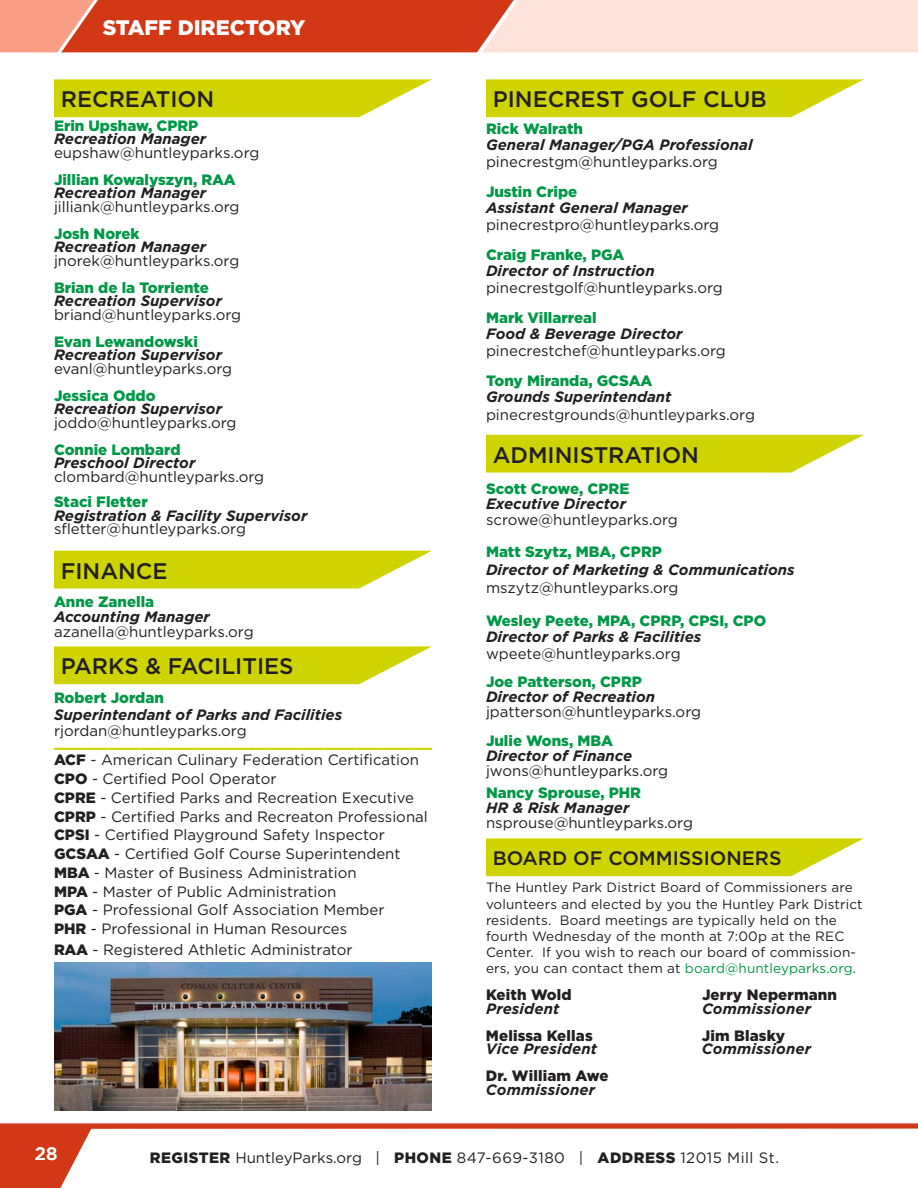
<style>
.page{position:relative;width:918px;height:1188px;background:#fff}
.page>*{position:absolute;margin:0;border:0;box-sizing:border-box;transform-origin:0 0}
.t1{font:500 22.5px "Gotham";color:#231f20}
.t2{font:900 21px "Gotham";color:#fff}
.t3{font:500 19.5px "Gotham";color:#231f20}
.t4{font:900 18px "Gotham";color:#cfd400}
.t5{font:500 18px "Gotham";color:#fff}
.t6{font:15px/18.8px "Gotham";color:#231f20}
.t7{font:italic 700 15px "Gotham";color:#231f20}
.t8{font:900 15px "Gotham";color:#009847}
.t9{font:900 15px "Gotham";letter-spacing:.01em;color:#231f20}
.t10{font:13.5px/16.2px "Gotham";letter-spacing:.01em;color:#231f20}
.s1{font-weight:900}
.s2{color:#009847}
</style>
<div class="page">
<svg style="left:0;top:1123px;width:918px;height:65px"></svg>
<svg style="left:0;top:0;width:918px;height:52px;background:#ea8f7a"></svg>
<svg style="left:486px;top:79px;width:378px;height:38px;background:#d3d81a"></svg>
<svg style="left:486px;top:435px;width:378px;height:38px;background:#d4d81a"></svg>
<svg style="left:486px;top:838px;width:378px;height:38px;background:#d3d81a"></svg>
<svg style="left:54px;top:79px;width:378px;height:38px;background:#d3d81a"></svg>
<svg style="left:54px;top:551px;width:378px;height:38px;background:#d4d81b"></svg>
<svg style="left:54px;top:646px;width:378px;height:38px;background:#d3d81a"></svg>
<img style="left:54px;top:962px;width:378px;height:148px">
<h2 class="t2" style="left:103px;top:13px;width:204px">STAFF DIRECTORY</h2>
<h1 class="t1" style="left:61px;top:85px;width:155px">RECREATION</h1>
<p class="t8" style="left:54px;top:115px;width:146px">Erin Upshaw, CPRP</p>
<p class="t7" style="left:54px;top:129px;width:154px">Recreation Manager</p>
<p class="t6" style="left:54px;top:143px;width:207px">eupshaw@huntleyparks.org</p>
<p class="t8" style="left:54px;top:169px;width:183px">Jillian Kowalyszyn, RAA</p>
<p class="t7" style="left:54px;top:183px;width:154px">Recreation Manager</p>
<p class="t6" style="left:54px;top:197px;width:187px">jilliank@huntleyparks.org</p>
<p class="t8" style="left:54px;top:223px;width:87px">Josh Norek</p>
<p class="t7" style="left:54px;top:237px;width:154px">Recreation Manager</p>
<p class="t6" style="left:54px;top:251px;width:187px">jnorek@huntleyparks.org</p>
<p class="t8" style="left:54px;top:277px;width:156px">Brian de la Torriente</p>
<p class="t7" style="left:54px;top:291px;width:170px">Recreation Supervisor</p>
<p class="t6" style="left:54px;top:305px;width:189px">briand@huntleyparks.org</p>
<p class="t8" style="left:54px;top:331px;width:145px">Evan Lewandowski</p>
<p class="t7" style="left:54px;top:345px;width:170px">Recreation Supervisor</p>
<p class="t6" style="left:54px;top:359px;width:180px">evanl@huntleyparks.org</p>
<p class="t8" style="left:54px;top:385px;width:103px">Jessica Oddo</p>
<p class="t7" style="left:54px;top:399px;width:170px">Recreation Supervisor</p>
<p class="t6" style="left:54px;top:413px;width:184px">joddo@huntleyparks.org</p>
<p class="t8" style="left:54px;top:439px;width:128px">Connie Lombard</p>
<p class="t7" style="left:54px;top:453px;width:143px">Preschool Director</p>
<p class="t6" style="left:54px;top:467px;width:212px">clombard@huntleyparks.org</p>
<p class="t8" style="left:54px;top:492px;width:95px">Staci Fletter</p>
<p class="t7" style="left:54px;top:505px;width:255px">Registration &amp; Facility Supervisor</p>
<p class="t6" style="left:54px;top:519px;width:193px">sfletter@huntleyparks.org</p>
<h1 class="t1" style="left:61px;top:556px;width:108px">FINANCE</h1>
<p class="t8" style="left:54px;top:591px;width:102px">Anne Zanella</p>
<p class="t7" style="left:54px;top:606px;width:157px">Accounting Manager</p>
<p class="t6" style="left:54px;top:622px;width:201px">azanella@huntleyparks.org</p>
<h1 class="t1" style="left:61px;top:652px;width:234px">PARKS &amp; FACILITIES</h1>
<p class="t8" style="left:54px;top:688px;width:111px">Robert Jordan</p>
<p class="t7" style="left:54px;top:704px;width:290px">Superintendant of Parks and Facilities</p>
<p class="t6" style="left:54px;top:721px;width:194px">rjordan@huntleyparks.org</p>
<p class="t4" style="left:54px;top:728px;width:380px">___________________________________</p>
<p class="t6" style="left:54px;top:750px;width:375px"><span class="s1">ACF</span> - American Culinary Federation Certification <span class="s1">CPO</span> - Certified Pool Operator<br><span class="s1">CPRE</span> - Certified Parks and Recreation Executive <span class="s1">CPRP</span> - Certified Parks and Recreaton Professional <span class="s1">CPSI</span> - Certified Playground Safety Inspector <span class="s1">GCSAA</span> - Certified Golf Course Superintendent <span class="s1">MBA</span> - Master of Business Administration<br><span class="s1">MPA</span> - Master of Public Administration<br><span class="s1">PGA</span> - Professional Golf Association Member<br><span class="s1">PHR</span> - Professional in Human Resources</p>
<p class="t6" style="left:54px;top:940px;width:300px"><span class="s1">RAA</span> - Registered Athletic Administrator</p>
<h1 class="t1" style="left:493px;top:85px;width:275px">PINECREST GOLF CLUB</h1>
<p class="t8" style="left:486px;top:118px;width:99px">Rick Walrath</p>
<p class="t7" style="left:486px;top:135px;width:268px">General Manager/PGA Professional</p>
<p class="t6" style="left:486px;top:152px;width:233px">pinecrestgm@huntleyparks.org</p>
<p class="t8" style="left:486px;top:181px;width:93px">Justin Cripe</p>
<p class="t7" style="left:486px;top:198px;width:203px">Assistant General Manager</p>
<p class="t6" style="left:486px;top:215px;width:235px">pinecrestpro@huntleyparks.org</p>
<p class="t8" style="left:486px;top:244px;width:140px">Craig Franke, PGA</p>
<p class="t7" style="left:486px;top:261px;width:170px">Director of Instruction</p>
<p class="t6" style="left:486px;top:278px;width:238px">pinecrestgolf@huntleyparks.org</p>
<p class="t8" style="left:486px;top:307px;width:112px">Mark Villarreal</p>
<p class="t7" style="left:486px;top:324px;width:198px">Food &amp; Beverage Director</p>
<p class="t6" style="left:486px;top:341px;width:241px">pinecrestchef@huntleyparks.org</p>
<p class="t8" style="left:486px;top:370px;width:168px">Tony Miranda, GCSAA</p>
<p class="t7" style="left:486px;top:387px;width:187px">Grounds Superintendant</p>
<p class="t6" style="left:486px;top:405px;width:270px">pinecrestgrounds@huntleyparks.org</p>
<h1 class="t1" style="left:493px;top:440px;width:208px">ADMINISTRATION</h1>
<p class="t8" style="left:486px;top:478px;width:145px">Scott Crowe, CPRE</p>
<p class="t7" style="left:486px;top:493px;width:142px">Executive Director</p>
<p class="t6" style="left:486px;top:510px;width:193px">scrowe@huntleyparks.org</p>
<p class="t8" style="left:486px;top:541px;width:177px">Matt Szytz, MBA, CPRP</p>
<p class="t7" style="left:486px;top:559px;width:310px">Director of Marketing &amp; Communications</p>
<p class="t6" style="left:486px;top:578px;width:194px">mszytz@huntleyparks.org</p>
<p class="t8" style="left:486px;top:610px;width:282px">Wesley Peete, MPA, CPRP, CPSI, CPO</p>
<p class="t7" style="left:486px;top:627px;width:217px">Director of Parks &amp; Facilities</p>
<p class="t6" style="left:486px;top:644px;width:196px">wpeete@huntleyparks.org</p>
<p class="t8" style="left:486px;top:672px;width:157px">Joe Patterson, CPRP</p>
<p class="t7" style="left:486px;top:687px;width:171px">Director of Recreation</p>
<p class="t6" style="left:486px;top:702px;width:217px">jpatterson@huntleyparks.org</p>
<p class="t8" style="left:486px;top:730px;width:129px">Julie Wons, MBA</p>
<p class="t7" style="left:486px;top:745px;width:148px">Director of Finance</p>
<p class="t6" style="left:486px;top:761px;width:184px">jwons@huntleyparks.org</p>
<p class="t8" style="left:486px;top:783px;width:157px">Nancy Sprouse, PHR</p>
<p class="t7" style="left:486px;top:798px;width:145px">HR &amp; Risk Manager</p>
<p class="t6" style="left:486px;top:813px;width:208px">nsprouse@huntleyparks.org</p>
<h3 class="t3" style="left:493px;top:845px;width:290px">BOARD OF COMMISSIONERS</h3>
<p class="t10" style="left:486px;top:879px;width:378px">The Huntley Park District Board of Commissioners are volunteers and elected by you the Huntley Park District residents. Board meetings are typically held on the fourth Wednesday of the month at 7:00p at the REC Center. If you wish to reach our board of commission&shy;ers, you can contact them at <span class="s2">board@huntleyparks.org</span>.</p>
<p class="t9" style="left:486px;top:985px;width:87px">Keith Wold</p>
<p class="t9" style="left:702px;top:985px;width:137px">Jerry Nepermann</p>
<p class="t7" style="left:486px;top:999px;width:75px">President</p>
<p class="t7" style="left:702px;top:999px;width:111px">Commissioner</p>
<p class="t9" style="left:486px;top:1025px;width:108px">Melissa Kellas</p>
<p class="t9" style="left:702px;top:1025px;width:85px">Jim Blasky</p>
<p class="t7" style="left:486px;top:1039px;width:113px">Vice President</p>
<p class="t7" style="left:702px;top:1039px;width:111px">Commissioner</p>
<p class="t9" style="left:486px;top:1066px;width:124px">Dr. William Awe</p>
<p class="t7" style="left:486px;top:1080px;width:111px">Commissioner</p>
<p class="t5" style="left:35px;top:1142px;width:24px">28</p>
<p class="t6" style="left:150px;top:1148px;width:631px"><span class="s1">REGISTER</span> HuntleyParks.org | <span class="s1">PHONE</span> 847-669-3180 | <span class="s1">ADDRESS</span> 12015 Mill St.</p>
</div>
